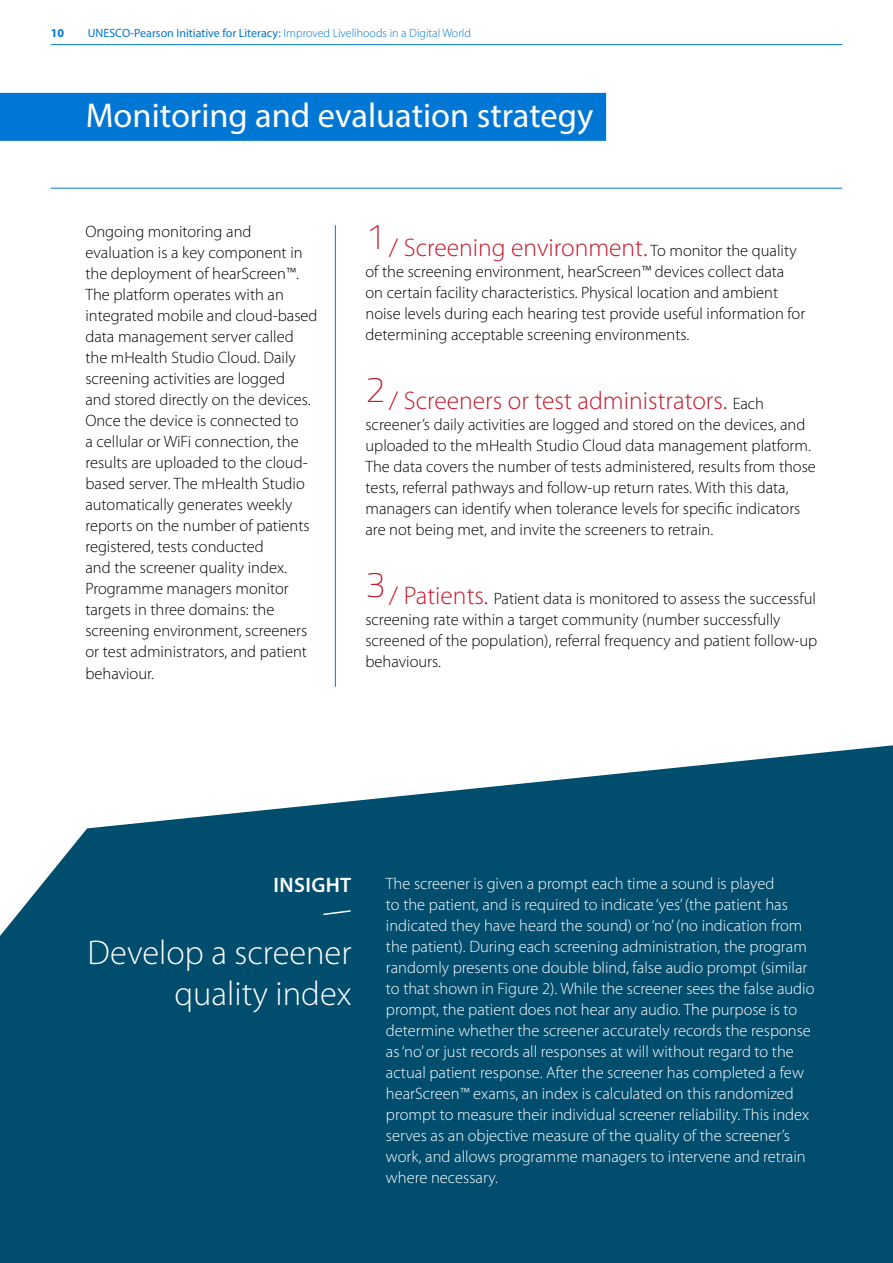
<style>
.page{position:relative;width:893px;height:1263px;background:#fff}
.page>*{position:absolute;margin:0;border:0;box-sizing:border-box;transform-origin:0 0}
.t1{font:34.5px "Myriad Pro";color:#fff}
.t2{font:300 34.5px/41.4px "Myriad Pro";color:#fff;text-align:right}
.t3{font:300 25.5px "Myriad Pro";color:#c5192d}
.t4{font:600 21px "Myriad Pro";letter-spacing:.02em;color:#fff}
.t5{font:300 16.5px/21px "Myriad Pro";color:#000}
.t6{font:300 16.5px/21px "Myriad Pro";color:#fff}
.t7{font:12px "Myriad Pro";color:#0077d4}
.t8{font:700 12px "Myriad Pro";color:#0077d4}
.s1{font-weight:300}
.s2{font-size:16.5px;color:#000}
.s3{font-size:25.5px;color:#c5192d}
</style>
<div class="page">
<hr style="left:51px;top:188px;width:791px;height:1px;background:#0077d4">
<hr style="left:51px;top:44px;width:791px;height:1px;background:#0077d4">
<svg style="left:0;top:745px;width:893px;height:518px;background:#1a5e7b"></svg>
<div style="left:0;top:93px;width:606px;height:48px;background:#0077d4"></div>
<hr style="left:335px;top:225px;width:1px;height:462px;background:#0077d4">
<svg style="left:322px;top:909px;width:30px;height:7px"></svg>
<p class="t8" style="left:51px;top:26px;width:15px">10</p>
<p class="t7" style="left:88px;top:26px;width:385px">UNESCO-Pearson Initiative for Literacy: <span class="s1">Improved Livelihoods in a Digital World</span></p>
<h1 class="t1" style="left:86px;top:94px;width:509px">Monitoring and evaluation strategy</h1>
<p class="t5" style="left:85px;top:221px;width:234px">Ongoing monitoring and evaluation is a key component in the deployment of hearScreen™.<br>The platform operates with an integrated mobile and cloud-based data management server called the mHealth Studio Cloud. Daily screening activities are logged<br>and stored directly on the devices.<br>Once the device is connected to<br>a cellular or WiFi connection, the results are uploaded to the cloud&shy;based server. The mHealth Studio automatically generates weekly reports on the number of patients registered, tests conducted<br>and the screener quality index.<br>Programme managers monitor targets in three domains: the screening environment, screeners or test administrators, and patient behaviour.</p>
<h2 class="t3" style="left:365px;top:232px;width:433px"><sup>1</sup>/ Screening environment. <span class="s2">To monitor the quality</span></h2>
<p class="t5" style="left:365px;top:261px;width:441px">of the screening environment, hearScreen™ devices collect data on certain facility characteristics. Physical location and ambient noise levels during each hearing test provide useful information for determining acceptable screening environments.</p>
<h2 class="t3" style="left:365px;top:385px;width:400px"><sup>2</sup>/ Screeners or test administrators. <span class="s2">Each</span></h2>
<p class="t5" style="left:365px;top:414px;width:452px">screener’s daily activities are logged and stored on the devices, and uploaded to the mHealth Studio Cloud data management platform.<br>The data covers the number of tests administered, results from those tests, referral pathways and follow-up return rates. With this data, managers can identify when tolerance levels for specific indicators are not being met, and invite the screeners to retrain.</p>
<p class="t5" style="left:365px;top:588px;width:453px"><sup>3</sup><span class="s3">/ Patients.</span> Patient data is monitored to assess the successful screening rate within a target community (number successfully screened of the population), referral frequency and patient follow-up behaviours.</p>
<p class="t4" style="left:273px;top:872px;width:79px">INSIGHT</p>
<h1 class="t2" style="left:88px;top:931px;width:265px">Develop a screener quality index</h1>
<p class="t6" style="left:386px;top:873px;width:430px">The screener is given a prompt each time a sound is played<br>to the patient, and is required to indicate ‘yes’ (the patient has indicated they have heard the sound) or ‘no’ (no indication from the patient). During each screening administration, the program randomly presents one double blind, false audio prompt (similar to that shown in Figure 2). While the screener sees the false audio prompt, the patient does not hear any audio. The purpose is to determine whether the screener accurately records the response as ‘no’ or just records all responses at will without regard to the actual patient response. After the screener has completed a few hearScreen™ exams, an index is calculated on this randomized prompt to measure their individual screener reliability. This index serves as an objective measure of the quality of the screener’s work, and allows programme managers to intervene and retrain where necessary.</p>
</div>
